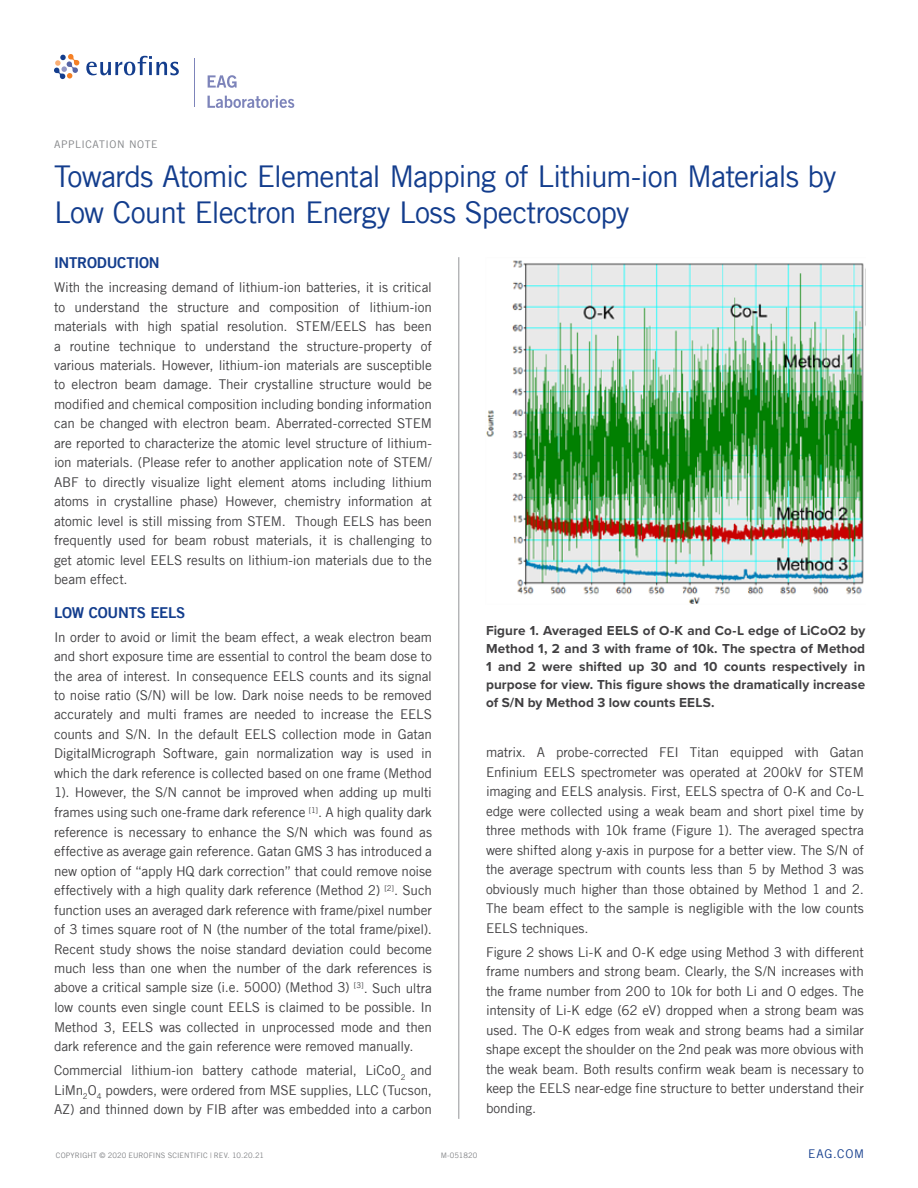
<style>
.page{position:relative;width:918px;height:1188px;background:#fff}
.page>*{position:absolute;margin:0;border:0;box-sizing:border-box;transform-origin:0 0}
.t1{font:30px/36px "Trade Gothic LT";letter-spacing:-.03em;color:#133d8d}
.t2{font:15px "Trade Gothic LT Bold Two";letter-spacing:-.015em;color:#133d8d}
.t3{font:13.5px/19.5px "Trade Gothic LT";letter-spacing:-.01em;color:#414042;text-align:justify}
.t4{font:700 13.5px/18px "Proxima Nova";letter-spacing:.01em;color:#414042;text-align:justify}
.t5{font:12px "Trade Gothic LT";letter-spacing:.06em;color:#133d8d}
.t6{font:10.5px "Trade Gothic LT";letter-spacing:.055em;color:#808285}
.t7{font:7.5px "Trade Gothic LT";letter-spacing:.01em;color:#808285}
</style>
<div class="page">
<hr style="left:194px;top:59px;width:1px;height:48px;background:#7d84ba">
<svg style="left:208px;top:75px;width:29px;height:13px"></svg>
<svg style="left:208px;top:95px;width:86px;height:13px"></svg>
<svg style="left:86px;top:56px;width:93px;height:19px"></svg>
<svg style="left:54px;top:54px;width:25px;height:25px"></svg>
<hr style="left:459px;top:257px;width:1px;height:862px;background:#939598">
<img style="left:486px;top:260px;width:378px;height:344px">
<p class="t6" style="left:54px;top:138px;width:105px">APPLICATION NOTE</p>
<h1 class="t1" style="left:54px;top:158px;width:784px">Towards Atomic Elemental Mapping of Lithium-ion Materials by<br>Low Count Electron Energy Loss Spectroscopy</h1>
<p class="t2" style="left:54px;top:253px;width:107px">INTRODUCTION</p>
<p class="t3" style="left:54px;top:277px;width:379px">With the increasing demand of lithium-ion batteries, it is critical to understand the structure and composition of lithium-ion materials with high spatial resolution. STEM/EELS has been a routine technique to understand the structure-property of various materials. However, lithium-ion materials are susceptible to electron beam damage. Their crystalline structure would be modified and chemical composition including bonding information can be changed with electron beam. Aberrated-corrected STEM are reported to characterize the atomic level structure of lithium&shy;ion materials. (Please refer to another application note of STEM/ ABF to directly visualize light element atoms including lithium atoms in crystalline phase) However, chemistry information at atomic level is still missing from STEM. Though EELS has been frequently used for beam robust materials, it is challenging to get atomic level EELS results on lithium-ion materials due to the beam effect.</p>
<p class="t2" style="left:54px;top:603px;width:133px">LOW COUNTS EELS</p>
<p class="t3" style="left:54px;top:627px;width:379px">In order to avoid or limit the beam effect, a weak electron beam and short exposure time are essential to control the beam dose to the area of interest. In consequence EELS counts and its signal to noise ratio (S/N) will be low. Dark noise needs to be removed accurately and multi frames are needed to increase the EELS counts and S/N. In the default EELS collection mode in Gatan DigitalMicrograph Software, gain normalization way is used in which the dark reference is collected based on one frame (Method 1). However, the S/N cannot be improved when adding up multi frames using such one-frame dark reference <sup>[1]</sup>. A high quality dark reference is necessary to enhance the S/N which was found as effective as average gain reference. Gatan GMS 3 has introduced a new option of “apply HQ dark correction” that could remove noise effectively with a high quality dark reference (Method 2) <sup>[2]</sup>. Such function uses an averaged dark reference with frame/pixel number of 3 times square root of N (the number of the total frame/pixel).<br>Recent study shows the noise standard deviation could become much less than one when the number of the dark references is above a critical sample size (i.e. 5000) (Method 3) <sup>[3]</sup>. Such ultra low counts even single count EELS is claimed to be possible. In Method 3, EELS was collected in unprocessed mode and then dark reference and the gain reference were removed manually.</p>
<p class="t3" style="left:54px;top:1060px;width:379px">Commercial lithium-ion battery cathode material, LiCoO<sub>2</sub> and LiMn<sub>2</sub>O<sub>4</sub> powders, were ordered from MSE supplies, LLC (Tucson, AZ) and thinned down by FIB after was embedded into a carbon</p>
<p class="t4" style="left:486px;top:621px;width:381px">Figure 1. Averaged EELS of O-K and Co-L edge of LiCoO2 by Method 1, 2 and 3 with frame of 10k. The spectra of Method 1 and 2 were shifted up 30 and 10 counts respectively in purpose for view. This figure shows the dramatically increase of S/N by Method 3 low counts EELS.</p>
<p class="t3" style="left:486px;top:742px;width:379px">matrix. A probe-corrected FEI Titan equipped with Gatan Enfinium EELS spectrometer was operated at 200kV for STEM imaging and EELS analysis. First, EELS spectra of O-K and Co-L edge were collected using a weak beam and short pixel time by three methods with 10k frame (Figure 1). The averaged spectra were shifted along y-axis in purpose for a better view. The S/N of the average spectrum with counts less than 5 by Method 3 was obviously much higher than those obtained by Method 1 and 2.<br>The beam effect to the sample is negligible with the low counts EELS techniques.</p>
<p class="t3" style="left:486px;top:942px;width:379px">Figure 2 shows Li-K and O-K edge using Method 3 with different frame numbers and strong beam. Clearly, the S/N increases with the frame number from 200 to 10k for both Li and O edges. The intensity of Li-K edge (62 eV) dropped when a strong beam was used. The O-K edges from weak and strong beams had a similar shape except the shoulder on the 2nd peak was more obvious with the weak beam. Both results confirm weak beam is necessary to keep the EELS near-edge fine structure to better understand their bonding.</p>
<p class="t7" style="left:56px;top:1151px;width:210px">COPYRIGHT © 2020 EUROFINS SCIENTIFIC | Rev. 10.20.21</p>
<p class="t7" style="left:441px;top:1151px;width:38px">M-051820</p>
<p class="t5" style="left:808px;top:1147px;width:57px">EAG.COM</p>
</div>
